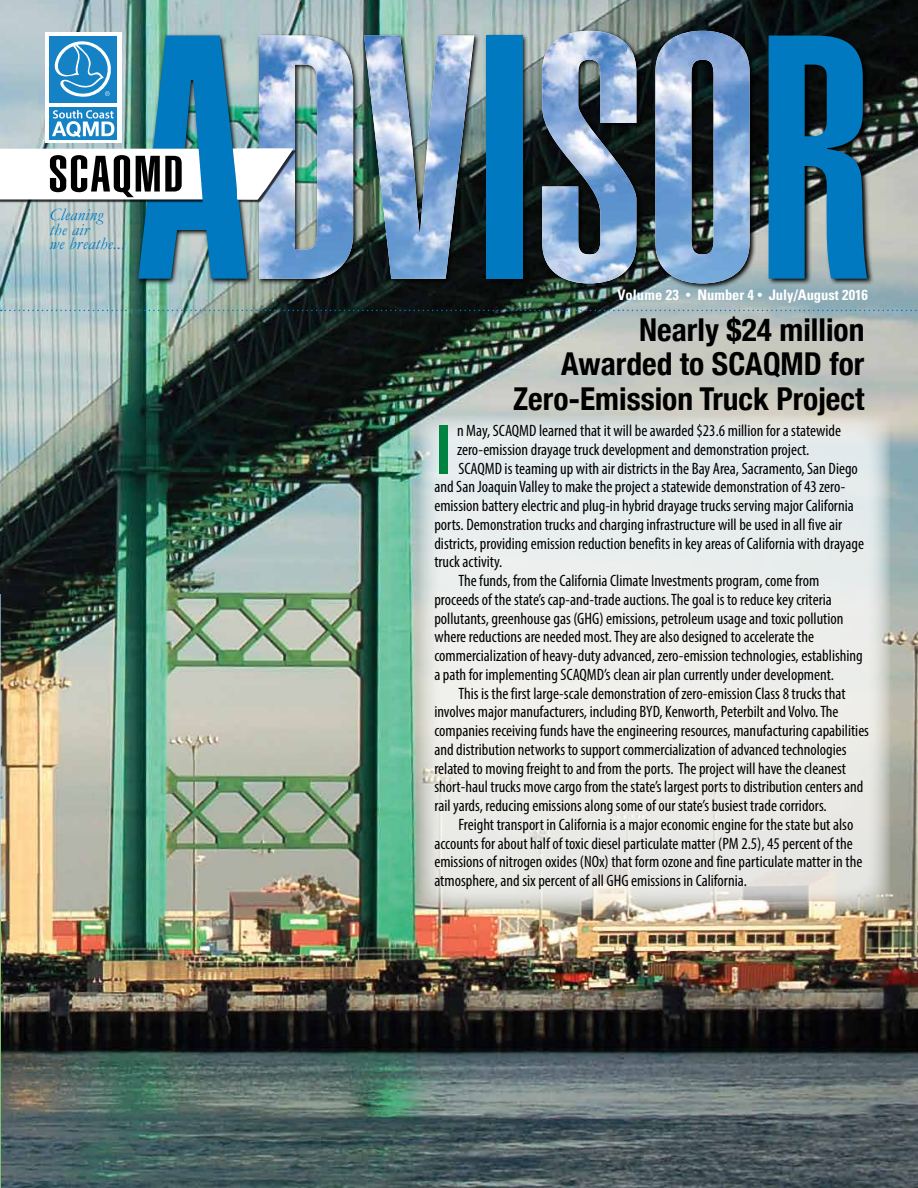
<style>
.page{position:relative;width:918px;height:1188px;background:#fff}
.page>*{position:absolute;margin:0;border:0;box-sizing:border-box;transform-origin:0 0}
.t1{font:600 72.15px "Myriad Pro";color:#008340}
.t2{font:700 condensed 31.5px/34.5px "Helvetica Neue";color:#000;text-align:right}
.t3{font:italic 17.4px/14.9px "Garamond";letter-spacing:.02em;color:#0079c1}
.t4{font:condensed 16.5px "Myriad Pro";color:#000}
.t5{font:700 condensed 14.55px "Univers";color:#fff}
.s1{font-size:11.7px}
</style>
<div class="page">
<img style="left:1px;top:0;width:917px;height:1188px">
<svg style="left:418px;top:415px;width:472px;height:495px;background:#e6e8e6"></svg>
<img style="left:136px;top:28px;width:738px;height:262px">
<svg style="left:769px;top:36px;width:98px;height:243px;background:#116ea3"></svg>
<img style="left:542px;top:31px;width:208px;height:252px">
<div style="left:486px;top:36px;width:36px;height:243px;background:#0079c1"></div>
<img style="left:293px;top:36px;width:181px;height:243px">
<div style="left:238px;top:150px;width:58px;height:52px;background:#000;opacity:.75"></div>
<svg style="left:1px;top:310px;width:917px;height:1px"></svg>
<div style="left:45px;top:33px;width:76px;height:110px;background:#fff"></div>
<img style="left:0;top:36px;width:293px;height:243px">
<svg style="left:0;top:594px;width:1px;height:326px"></svg>
<hr style="left:0;top:920px;width:1px;height:268px;background:#7ec36f">
<p class="t3" style="left:49px;top:207px;width:77px">Cleaning<br>the air<br>we breathe...</p>
<p class="t5" style="left:618px;top:286px;width:252px">Volume 23 <span class="s1">•</span> Number 4 <span class="s1">•</span> July/August 2016</p>
<h2 class="t2" style="left:513px;top:312px;width:353px">Nearly $24 million<br>Awarded to SCAQMD for<br>Zero-Emission Truck Project</h2>
<h1 class="t1" style="left:434px;top:404px;width:21px">I</h1>
<p class="t4" style="left:457px;top:421px;width:386px">n May, SCAQMD learned that it will be awarded $23.6 million for a statewide</p>
<p class="t4" style="left:457px;top:439px;width:354px">zero-emission drayage truck development and demonstration project.</p>
<p class="t4" style="left:458px;top:458px;width:401px">SCAQMD is teaming up with air districts in the Bay Area, Sacramento, San Diego</p>
<p class="t4" style="left:434px;top:477px;width:412px">and San Joaquin Valley to make the project a statewide demonstration of 43 zero-</p>
<p class="t4" style="left:434px;top:496px;width:421px">emission battery electric and plug-in hybrid drayage trucks serving major California</p>
<p class="t4" style="left:434px;top:514px;width:409px">ports. Demonstration trucks and charging infrastructure will be used in all five air</p>
<p class="t4" style="left:434px;top:533px;width:431px">districts, providing emission reduction benefits in key areas of California with drayage</p>
<p class="t4" style="left:434px;top:552px;width:70px">truck activity.</p>
<p class="t4" style="left:458px;top:571px;width:362px">The funds, from the California Climate Investments program, come from</p>
<p class="t4" style="left:434px;top:589px;width:399px">proceeds of the state’s cap-and-trade auctions. The goal is to reduce key criteria</p>
<p class="t4" style="left:434px;top:608px;width:411px">pollutants, greenhouse gas (GHG) emissions, petroleum usage and toxic pollution</p>
<p class="t4" style="left:434px;top:627px;width:381px">where reductions are needed most. They are also designed to accelerate the</p>
<p class="t4" style="left:434px;top:646px;width:430px">commercialization of heavy-duty advanced, zero-emission technologies, establishing</p>
<p class="t4" style="left:434px;top:664px;width:401px">a path for implementing SCAQMD’s clean air plan currently under development.</p>
<p class="t4" style="left:458px;top:683px;width:389px">This is the first large-scale demonstration of zero-emission Class 8 trucks that</p>
<p class="t4" style="left:434px;top:702px;width:406px">involves major manufacturers, including BYD, Kenworth, Peterbilt and Volvo. The</p>
<p class="t4" style="left:434px;top:721px;width:436px">companies receiving funds have the engineering resources, manufacturing capabilities</p>
<p class="t4" style="left:434px;top:739px;width:414px">and distribution networks to support commercialization of advanced technologies</p>
<p class="t4" style="left:434px;top:758px;width:413px">related to moving freight to and from the ports. The project will have the cleanest</p>
<p class="t4" style="left:434px;top:777px;width:430px">short-haul trucks move cargo from the state’s largest ports to distribution centers and</p>
<p class="t4" style="left:434px;top:796px;width:394px">rail yards, reducing emissions along some of our state’s busiest trade corridors.</p>
<p class="t4" style="left:458px;top:814px;width:396px">Freight transport in California is a major economic engine for the state but also</p>
<p class="t4" style="left:434px;top:833px;width:420px">accounts for about half of toxic diesel particulate matter (PM 2.5), 45 percent of the</p>
<p class="t4" style="left:434px;top:852px;width:429px">emissions of nitrogen oxides (NOx) that form ozone and fine particulate matter in the</p>
<p class="t4" style="left:434px;top:871px;width:314px">atmosphere, and six percent of all GHG emissions in California.</p>
</div>
